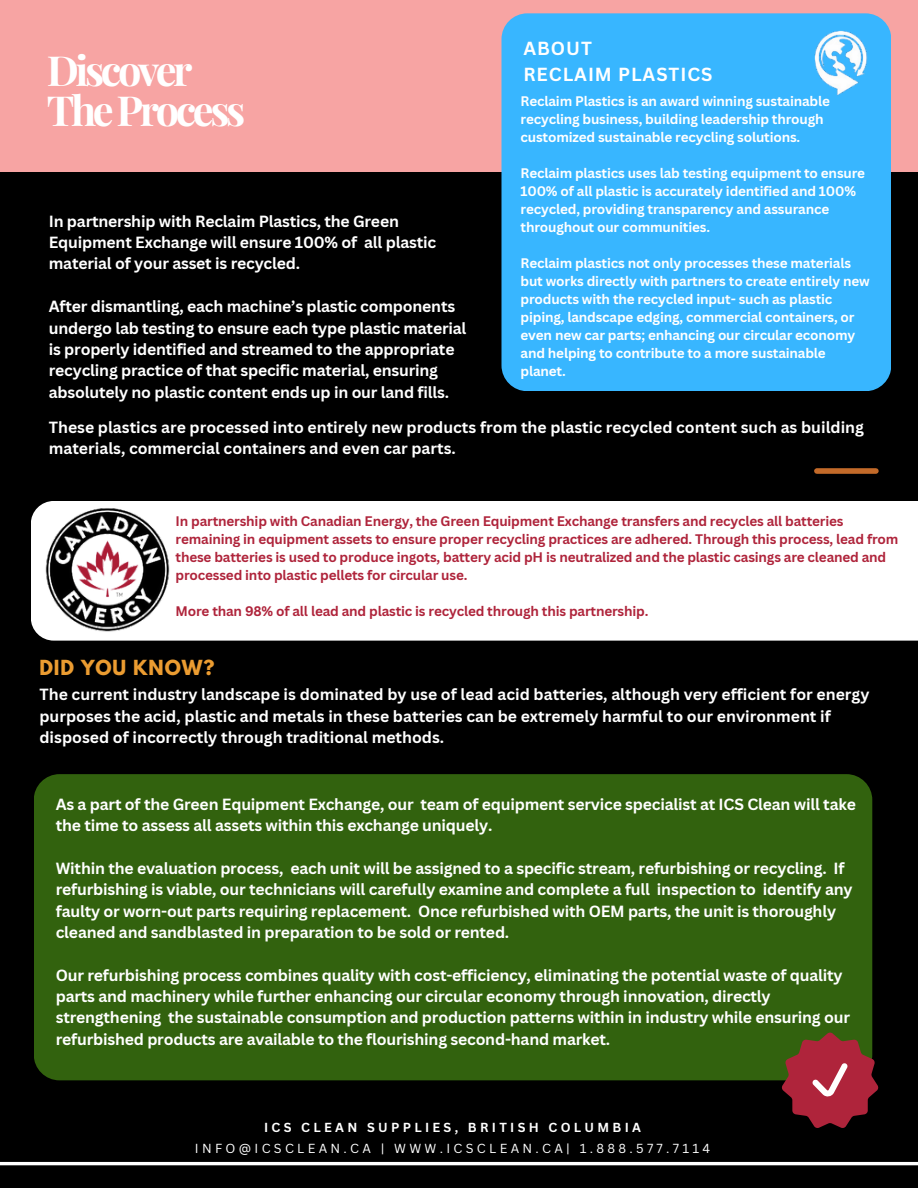
<style>
.page{position:relative;width:918px;height:1188px;background:#000}
.page>*{position:absolute;margin:0;border:0;box-sizing:border-box;transform-origin:0 0}
.t1{font:700 41.4px "Playfair Display";letter-spacing:-.08em;color:#fff}
.t2{font:700 18.45px "Canva Sans";letter-spacing:.05em;color:#fff}
.t3{font:700 18.45px "League Spartan";letter-spacing:.05em;color:#eb9c31}
.t4{font:700 15.75px/21.3px "Canva Sans";letter-spacing:-.01em;color:#fff}
.t5{font:700 13.5px/18px "Canva Sans";letter-spacing:-.015em;color:#fff}
.t6{font:700 13.5px/18px "Canva Sans";letter-spacing:-.015em;color:#af243b}
.t7{font:12.75px "Canva Sans";letter-spacing:.26em;color:#fff}
.t8{font:700 12.75px "Canva Sans";letter-spacing:.26em;color:#fff}
</style>
<div class="page">
<div style="left:0;top:0;width:918px;height:172px;background:#f7a4a3"></div>
<div style="left:501px;top:13px;width:390px;height:378px;background:#38b6ff;border-radius:26px"></div>
<div style="left:817px;top:468px;width:59px;height:6px;background:#c36a29"></div>
<img style="left:809px;top:13px;width:63px;height:83px">
<div style="left:31px;top:501px;width:887px;height:140px;background:#fff"></div>
<img style="left:39px;top:501px;width:137px;height:140px">
<div style="left:34px;top:774px;width:838px;height:306px;background:#32620e;border-radius:26px"></div>
<hr style="left:0;top:1162px;width:918px;height:3px;background:#fff">
<svg style="left:781px;top:1032px;width:98px;height:96px"></svg>
<p class="t1" style="left:47px;top:41px;width:147px">Discover</p>
<p class="t1" style="left:47px;top:81px;width:200px">TheProcess</p>
<p class="t4" style="left:49px;top:210px;width:389px">In partnership with Reclaim Plastics, the Green<br>Equipment Exchange will ensure 100% of all plastic material of your asset is recycled.</p>
<p class="t4" style="left:49px;top:295px;width:419px">After dismantling, each machine’s plastic components undergo lab testing to ensure each type plastic material is properly identified and streamed to the appropriate recycling practice of that specific material, ensuring absolutely no plastic content ends up in our land fills.</p>
<p class="t2" style="left:523px;top:35px;width:70px">ABOUT</p>
<p class="t2" style="left:523px;top:61px;width:191px">RECLAIM PLASTICS</p>
<p class="t5" style="left:521px;top:92px;width:311px">Reclaim Plastics is an award winning sustainable recycling business, building leadership through customized sustainable recycling solutions.</p>
<p class="t5" style="left:521px;top:164px;width:346px">Reclaim plastics uses lab testing equipment to ensure 100% of all plastic is accurately identified and 100% recycled, providing transparency and assurance throughout our communities.</p>
<p class="t5" style="left:521px;top:254px;width:351px">Reclaim plastics not only processes these materials but works directly with partners to create entirely new products with the recycled input- such as plastic piping, landscape edging, commercial containers, or even new car parts; enhancing our circular economy and helping to contribute to a more sustainable planet.</p>
<p class="t4" style="left:49px;top:416px;width:817px">These plastics are processed into entirely new products from the plastic recycled content such as building materials, commercial containers and even car parts.</p>
<p class="t6" style="left:176px;top:512px;width:724px">In partnership with Canadian Energy, the Green Equipment Exchange transfers and recycles all batteries remaining in equipment assets to ensure proper recycling practices are adhered. Through this process, lead from these batteries is used to produce ingots, battery acid pH is neutralized and the plastic casings are cleaned and processed into plastic pellets for circular use.</p>
<p class="t6" style="left:176px;top:602px;width:474px">More than 98% of all lead and plastic is recycled through this partnership.</p>
<p class="t3" style="left:39px;top:658px;width:176px">DID YOU KNOW?</p>
<p class="t4" style="left:39px;top:684px;width:832px">The current industry landscape is dominated by use of lead acid batteries, although very efficient for energy purposes the acid, plastic and metals in these batteries can be extremely harmful to our environment if disposed of incorrectly through traditional methods.</p>
<p class="t4" style="left:56px;top:793px;width:802px">As a part of the Green Equipment Exchange, our team of equipment service specialist at ICS Clean will take the time to assess all assets within this exchange uniquely.</p>
<p class="t4" style="left:56px;top:857px;width:798px">Within the evaluation process, each unit will be assigned to a specific stream, refurbishing or recycling. If refurbishing is viable, our technicians will carefully examine and complete a full inspection to identify any faulty or worn-out parts requiring replacement. Once refurbished with OEM parts, the unit is thoroughly cleaned and sandblasted in preparation to be sold or rented.</p>
<p class="t4" style="left:56px;top:964px;width:796px">Our refurbishing process combines quality with cost-efficiency, eliminating the potential waste of quality parts and machinery while further enhancing our circular economy through innovation, directly strengthening the sustainable consumption and production patterns within in industry while ensuring our refurbished products are available to the flourishing second-hand market.</p>
<p class="t8" style="left:264px;top:1119px;width:379px">ICS CLEAN SUPPLIES, BRITISH COLUMBIA</p>
<p class="t7" style="left:195px;top:1139px;width:517px">INFO@ICSCLEAN.CA | WWW.ICSCLEAN.CA| 1.888.577.7114</p>
</div>
